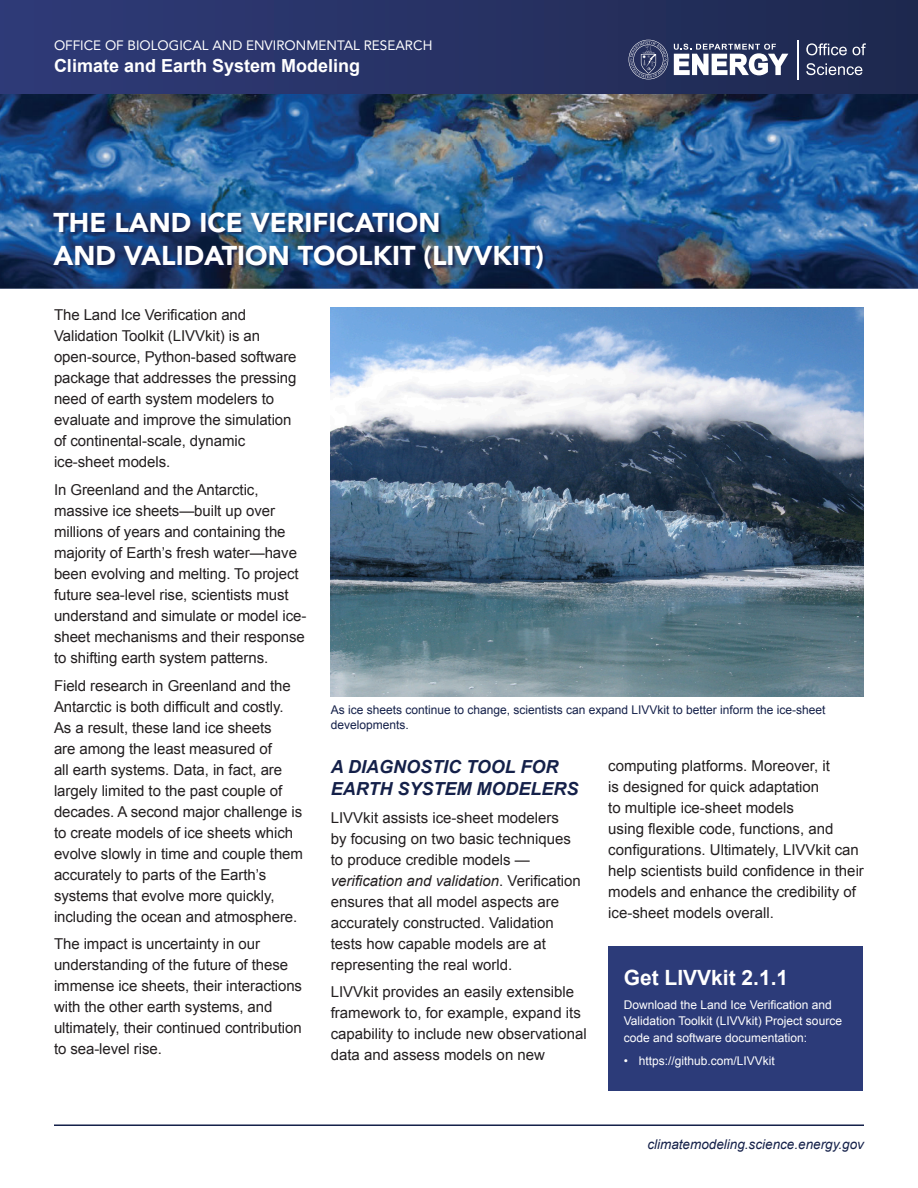
<style>
.page{position:relative;width:918px;height:1188px;background:#fff}
.page>*{position:absolute;margin:0;border:0;box-sizing:border-box;transform-origin:0 0}
.t1{font:900 27px/33px "Avenir LT Std";color:#fff}
.Body_text{font:700 21px "Arial";color:#fff}
.Heading{font:italic 700 18px/21.6px "Arial";color:#142049}
.t2{font:700 18px "Arial";color:#fff}
.Body_text-2{font:15px/21px "Arial";letter-spacing:-.005em;color:#231f20}
.t3{font:13.5px "Avenir LT Std";color:#fff}
.t4{font:italic 13.5px "Arial";color:#142049}
.Body_text-3{font:12px/16.5px "Arial";color:#fff}
.t5{font:12px/14.4px "Arial";color:#142049}
.s1{font-style:italic}
</style>
<div class="page">
<img style="left:0;top:94px;width:918px;height:194px">
<div style="left:0;top:0;width:918px;height:94px;background:linear-gradient(to right,#2f3b78,#1f294f)"></div>
<svg style="left:674px;top:44px;width:114px;height:31px"></svg>
<svg style="left:629px;top:40px;width:39px;height:39px;background:#4a5277"></svg>
<svg style="left:806px;top:43px;width:41px;height:12px"></svg>
<svg style="left:853px;top:43px;width:13px;height:12px"></svg>
<svg style="left:806px;top:63px;width:56px;height:12px"></svg>
<hr style="left:797px;top:40px;width:1px;height:39px;background:#fff">
<div style="left:54px;top:213px;width:493px;height:61px;background:#141e48;opacity:.75"></div>
<hr style="left:54px;top:1124px;width:810px;height:2px;background:#142049">
<div style="left:608px;top:946px;width:255px;height:145px;background:#2c3b79"></div>
<img style="left:331px;top:307px;width:533px;height:390px">
<p class="t3" style="left:54px;top:37px;width:380px">OFFICE OF BIOLOGICAL AND ENVIRONMENTAL RESEARCH</p>
<p class="t2" style="left:54px;top:53px;width:308px">Climate and Earth System Modeling</p>
<p class="t1" style="left:53px;top:206px;width:492px">THE LAND ICE VERIFICATION<br>AND VALIDATION TOOLKIT (LIVVKIT)</p>
<p class="Body_text-2" style="left:54px;top:304px;width:244px">The Land Ice Verification and<br>Validation Toolkit (LIVVkit) is an open-source, Python-based software package that addresses the pressing need of earth system modelers to evaluate and improve the simulation of continental-scale, dynamic ice-sheet models.</p>
<p class="Body_text-2" style="left:54px;top:479px;width:254px">In Greenland and the Antarctic, massive ice sheets—built up over millions of years and containing the majority of Earth’s fresh water—have been evolving and melting. To project future sea-level rise, scientists must understand and simulate or model ice&shy;sheet mechanisms and their response to shifting earth system patterns.</p>
<p class="Body_text-2" style="left:54px;top:675px;width:251px">Field research in Greenland and the Antarctic is both difficult and costly.<br>As a result, these land ice sheets<br>are among the least measured of<br>all earth systems. Data, in fact, are largely limited to the past couple of decades. A second major challenge is to create models of ice sheets which evolve slowly in time and couple them accurately to parts of the Earth’s systems that evolve more quickly, including the ocean and atmosphere.</p>
<p class="Body_text-2" style="left:54px;top:934px;width:250px">The impact is uncertainty in our understanding of the future of these immense ice sheets, their interactions with the other earth systems, and ultimately, their continued contribution to sea-level rise.</p>
<p class="t5" style="left:331px;top:703px;width:496px">As ice sheets continue to change, scientists can expand LIVVkit to better inform the ice-sheet developments.</p>
<p class="Body_text-2" style="left:608px;top:756px;width:257px">computing platforms. Moreover, it<br>is designed for quick adaptation<br>to multiple ice-sheet models<br>using flexible code, functions, and configurations. Ultimately, LIVVkit can help scientists build confidence in their models and enhance the credibility of ice-sheet models overall.</p>
<p class="Heading" style="left:331px;top:757px;width:249px">A DIAGNOSTIC TOOL FOR<br>EARTH SYSTEM MODELERS</p>
<p class="Body_text-2" style="left:331px;top:807px;width:252px">LIVVkit assists ice-sheet modelers<br>by focusing on two basic techniques to produce credible models — <span class="s1">verification and validation</span>. Verification ensures that all model aspects are accurately constructed. Validation tests how capable models are at representing the real world.</p>
<p class="Body_text-2" style="left:331px;top:982px;width:257px">LIVVkit provides an easily extensible framework to, for example, expand its capability to include new observational data and assess models on new</p>
<p class="Body_text" style="left:624px;top:964px;width:166px">Get LIVVkit 2.1.1</p>
<p class="Body_text-3" style="left:624px;top:996px;width:220px">Download the Land Ice Verification and<br>Validation Toolkit (LIVVkit) Project source code and software documentation:</p>
<p class="Body_text-3" style="left:624px;top:1053px;width:153px">• https://github.com/LIVVkit</p>
<p class="t4" style="left:647px;top:1135px;width:218px">climatemodeling.science.energy.gov</p>
</div>
